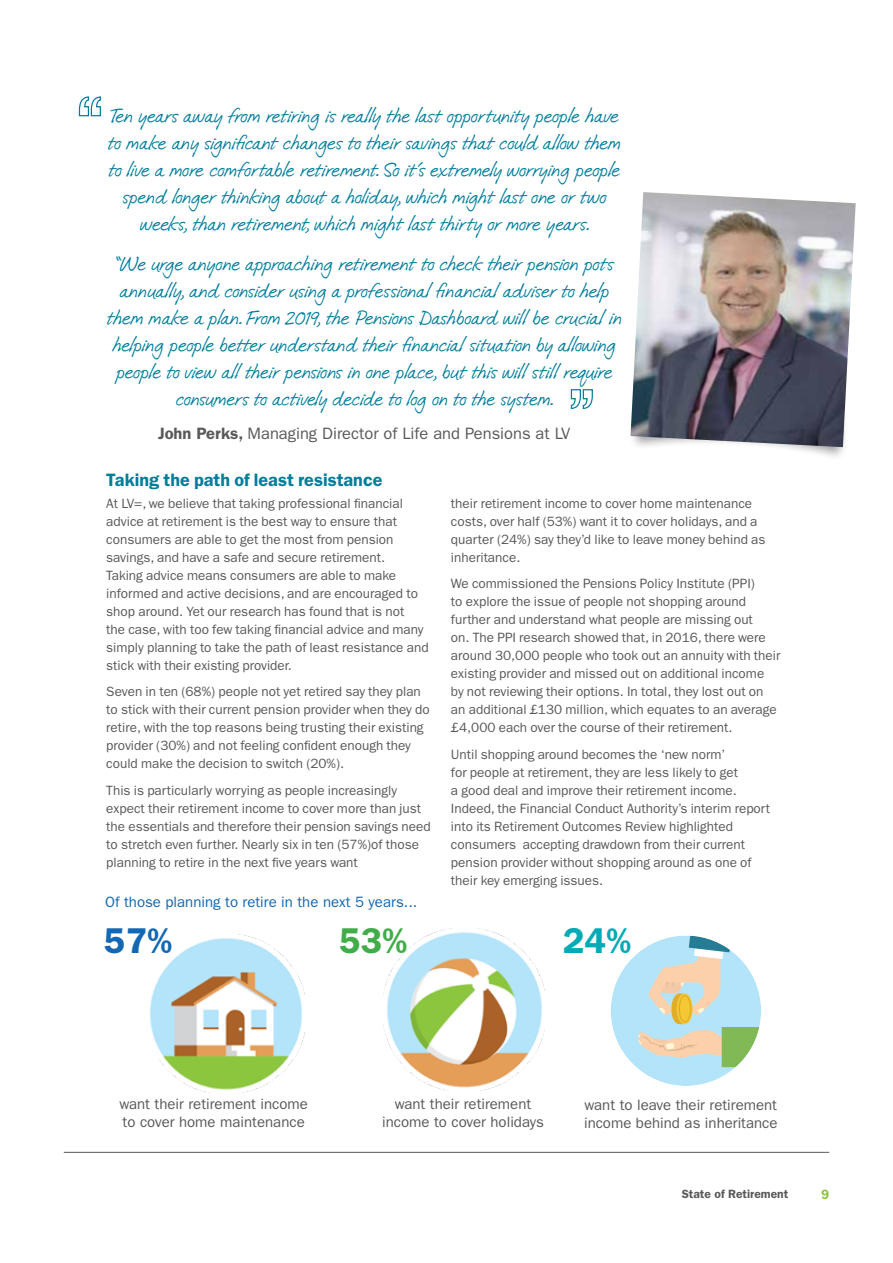
<style>
.page{position:relative;width:893px;height:1263px;background:#fff}
.page>*{position:absolute;margin:0;border:0;box-sizing:border-box;transform-origin:0 0}
.t1{font:600 36px "ITC Franklin Gothic Std";color:#1268b3}
.t2{font:600 36px "ITC Franklin Gothic Std";color:#41ad49}
.t3{font:600 36px "ITC Franklin Gothic Std";color:#00abb5}
.t4{font:21px/27px "My Left Hand";letter-spacing:-.03em;color:#007d9b;text-align:center}
.t5{font:600 18px "ITC Franklin Gothic Std";color:#007d9b}
.t6{font:16.5px "ITC Franklin Gothic Std";color:#58595b}
.t7{font:15px/18px "ITC Franklin Gothic Std";color:#58595b}
.t8{font:15px "ITC Franklin Gothic Std";color:#1268b3}
.t9{font:13.5px/18px "ITC Franklin Gothic Std";color:#58595b}
.t10{font:600 13.5px "ITC Franklin Gothic Std";color:#8dc63f}
.t11{font:600 12px "ITC Franklin Gothic Std";color:#58595b}
.s1{font-weight:600}
</style>
<div class="page">
<hr style="left:64px;top:1152px;width:765px;height:1px;background:#58595b">
<img style="left:150px;top:934px;width:155px;height:159px">
<div style="left:611px;top:935px;width:150px;height:151px;background:#b4e4fa;border-radius:50%"></div>
<svg style="left:637px;top:936px;width:122px;height:131px"></svg>
<img style="left:383px;top:928px;width:162px;height:163px">
<svg style="left:78px;top:96px;width:23px;height:21px"></svg>
<svg style="left:570px;top:389px;width:23px;height:20px"></svg>
<div style="left:628px;top:403px;width:220px;height:58px;background:#000;opacity:.75"></div>
<img style="left:630px;top:192px;width:226px;height:255px">
<p class="t4" style="left:108px;top:104px;width:515px">Ten years away from retiring is really the last opportunity people have to make any significant changes to their savings that could allow them to live a more comfortable retirement. So it’s extremely worrying people spend longer thinking about a holiday, which might last one or two weeks, than retirement, which might last thirty or more years.</p>
<p class="t4" style="left:107px;top:252px;width:517px">“We urge anyone approaching retirement to check their pension pots annually, and consider using a professional financial adviser to help them make a plan. From 2019, the Pensions Dashboard will be crucial in helping people better understand their financial situation by allowing people to view all their pensions in one place, but this will still require consumers to actively decide to log on to the system.</p>
<p class="t6" style="left:158px;top:424px;width:414px"><span class="s1">John Perks,</span> Managing Director of Life and Pensions at LV</p>
<h3 class="t5" style="left:106px;top:469px;width:278px">Taking the path of least resistance</h3>
<p class="t9" style="left:106px;top:494px;width:324px">At LV=, we believe that taking professional financial advice at retirement is the best way to ensure that consumers are able to get the most from pension savings, and have a safe and secure retirement.<br>Taking advice means consumers are able to make informed and active decisions, and are encouraged to shop around. Yet our research has found that is not<br>the case, with too few taking financial advice and many simply planning to take the path of least resistance and stick with their existing provider.</p>
<p class="t9" style="left:106px;top:683px;width:325px">Seven in ten (68%) people not yet retired say they plan to stick with their current pension provider when they do retire, with the top reasons being trusting their existing provider (30%) and not feeling confident enough they could make the decision to switch (20%).</p>
<p class="t9" style="left:106px;top:781px;width:326px">This is particularly worrying as people increasingly expect their retirement income to cover more than just the essentials and therefore their pension savings need to stretch even further. Nearly six in ten (57%)of those planning to retire in the next five years want</p>
<p class="t8" style="left:105px;top:893px;width:314px">Of those planning to retire in the next 5 years...</p>
<p class="t9" style="left:451px;top:494px;width:316px">their retirement income to cover home maintenance costs, over half (53%) want it to cover holidays, and a quarter (24%) say they’d like to leave money behind as inheritance.</p>
<p class="t9" style="left:451px;top:575px;width:331px">We commissioned the Pensions Policy Institute (PPI)<br>to explore the issue of people not shopping around further and understand what people are missing out<br>on. The PPI research showed that, in 2016, there were around 30,000 people who took out an annuity with their existing provider and missed out on additional income<br>by not reviewing their options. In total, they lost out on an additional £130 million, which equates to an average £4,000 each over the course of their retirement.</p>
<p class="t9" style="left:451px;top:745px;width:321px">Until shopping around becomes the ‘new norm’<br>for people at retirement, they are less likely to get<br>a good deal and improve their retirement income.<br>Indeed, the Financial Conduct Authority’s interim report into its Retirement Outcomes Review highlighted consumers accepting drawdown from their current pension provider without shopping around as one of their key emerging issues.</p>
<h1 class="t1" style="left:104px;top:919px;width:70px">57%</h1>
<h1 class="t2" style="left:339px;top:919px;width:70px">53%</h1>
<h1 class="t3" style="left:563px;top:919px;width:70px">24%</h1>
<p class="t7" style="left:119px;top:1094px;width:190px">want their retirement income to cover home maintenance</p>
<p class="t7" style="left:382px;top:1094px;width:163px;text-align:center">want their retirement income to cover holidays</p>
<p class="t7" style="left:584px;top:1096px;width:195px">want to leave their retirement income behind as inheritance</p>
<p class="t11" style="left:682px;top:1187px;width:108px">State of Retirement</p>
<p class="t10" style="left:821px;top:1186px;width:10px">9</p>
</div>
